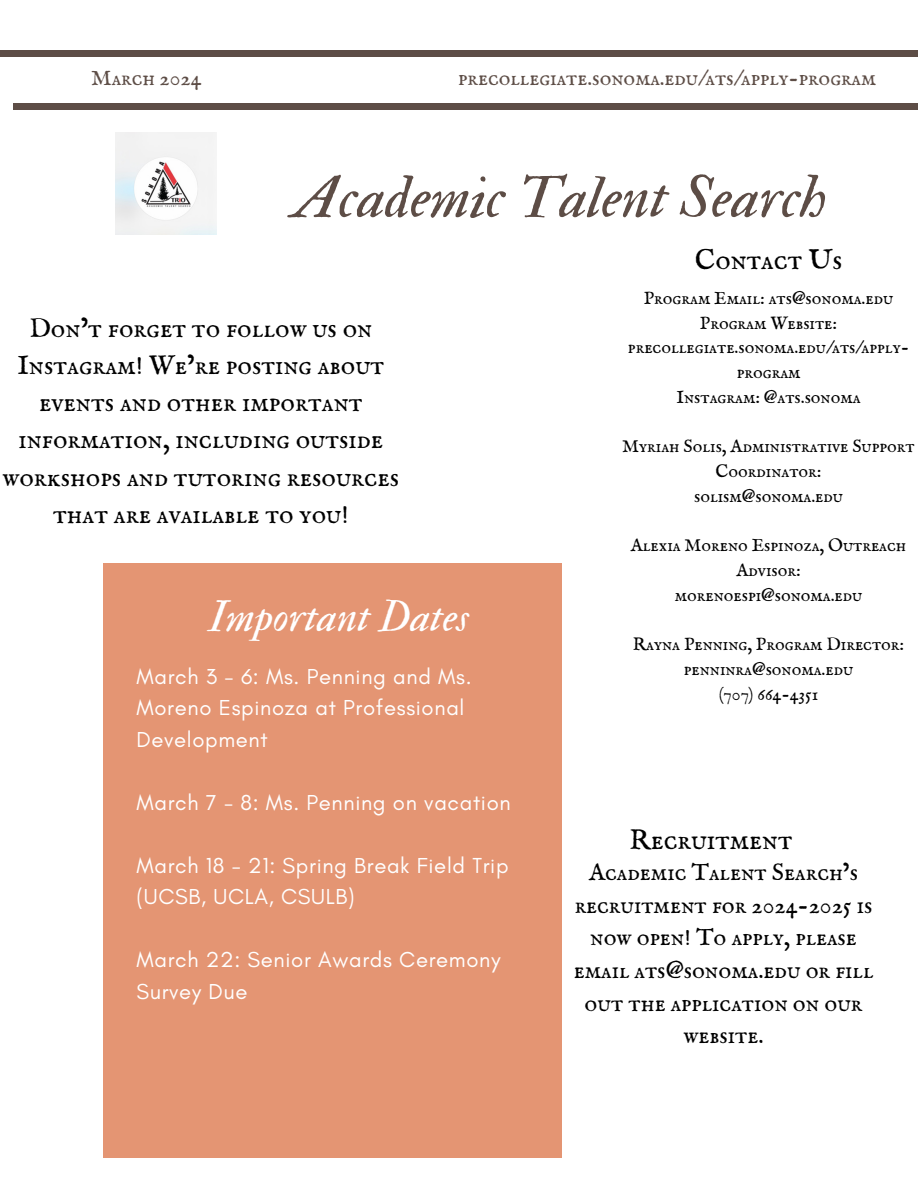
<style>
.page{position:relative;width:918px;height:1188px;background:#fff}
.page>*{position:absolute;margin:0;border:0;box-sizing:border-box;transform-origin:0 0}
.t1{font:60px "IM FELL Double Pica Italic";color:#5d4d46}
.t2{font:43.05px "IM FELL Double Pica Italic";color:#fff}
.t3{font:28.5px "IM FELL English SC";color:#000}
.t4{font:28.2px "IM FELL English SC";color:#000}
.t5{font:27px/37.2px "IM FELL English SC";color:#000;text-align:center}
.t6{font:24px/32.7px "IM FELL English SC";color:#000;text-align:center}
.t7{font:22.05px/31.5px "Glacial Indifference";letter-spacing:.03em;color:#fff}
.t8{font:21.75px "IM FELL English SC";color:#5d4d46}
.t9{font:18px/24.8px "IM FELL English SC";color:#000;text-align:center}
</style>
<div class="page">
<div style="left:0;top:51px;width:918px;height:5px;background:#5d4d46"></div>
<div style="left:14px;top:104px;width:904px;height:5px;background:#5d4d46"></div>
<div style="left:103px;top:563px;width:458px;height:594px;background:#e49573"></div>
<img style="left:116px;top:132px;width:100px;height:103px">
<h4 class="t8" style="left:91px;top:65px;width:112px">March 2024</h4>
<p class="t8" style="left:458px;top:65px;width:419px">precollegiate.sonoma.edu/ats/apply-program</p>
<h4 class="t1" style="left:293px;top:161px;width:536px">Academic Talent Search</h4>
<h4 class="t5" style="left:3px;top:311px;width:398px">Don’t forget to follow us on<br>Instagram! We’re posting about events and other important information, including outside workshops and tutoring resources that are available to you!</h4>
<p class="t2" style="left:209px;top:591px;width:261px">Important Dates</p>
<h1 class="t7" style="left:136px;top:660px;width:337px">March 3 - 6: Ms. Penning and Ms.<br>Moreno Espinoza at Professional<br>Development</h1>
<h3 class="t7" style="left:136px;top:786px;width:376px">March 7 - 8: Ms. Penning on vacation</h3>
<p class="t7" style="left:136px;top:849px;width:374px">March 18 - 21: Spring Break Field Trip (UCSB, UCLA, CSULB)</p>
<p class="t7" style="left:136px;top:944px;width:366px">March 22: Senior Awards Ceremony<br>Survey Due</p>
<p class="t3" style="left:695px;top:243px;width:149px">Contact Us</p>
<p class="t9" style="left:644px;top:287px;width:251px">Program Email: ats@sonoma.edu</p>
<p class="t9" style="left:628px;top:311px;width:283px">Program Website: precollegiate.sonoma.edu/ats/apply&shy;program</p>
<p class="t9" style="left:676px;top:386px;width:186px">Instagram: @ats.sonoma</p>
<p class="t9" style="left:622px;top:435px;width:294px">Myriah Solis, Administrative Support<br>Coordinator:</p>
<p class="t9" style="left:694px;top:485px;width:150px">solism@sonoma.edu</p>
<p class="t9" style="left:631px;top:534px;width:277px">Alexia Moreno Espinoza, Outreach<br>Advisor:</p>
<p class="t9" style="left:675px;top:584px;width:189px">morenoespi@sonoma.edu</p>
<h3 class="t9" style="left:633px;top:633px;width:273px">Rayna Penning, Program Director:</h3>
<p class="t9" style="left:684px;top:658px;width:171px">penninra@sonoma.edu</p>
<h2 class="t9" style="left:719px;top:683px;width:101px">(707) 664-4351</h2>
<h4 class="t4" style="left:630px;top:824px;width:164px">Recruitment</h4>
<h4 class="t6" style="left:574px;top:857px;width:301px">Academic Talent Search’s recruitment for 2024-2025 is now open! To apply, please email ats@sonoma.edu or fill out the application on our website.</h4>
</div>
